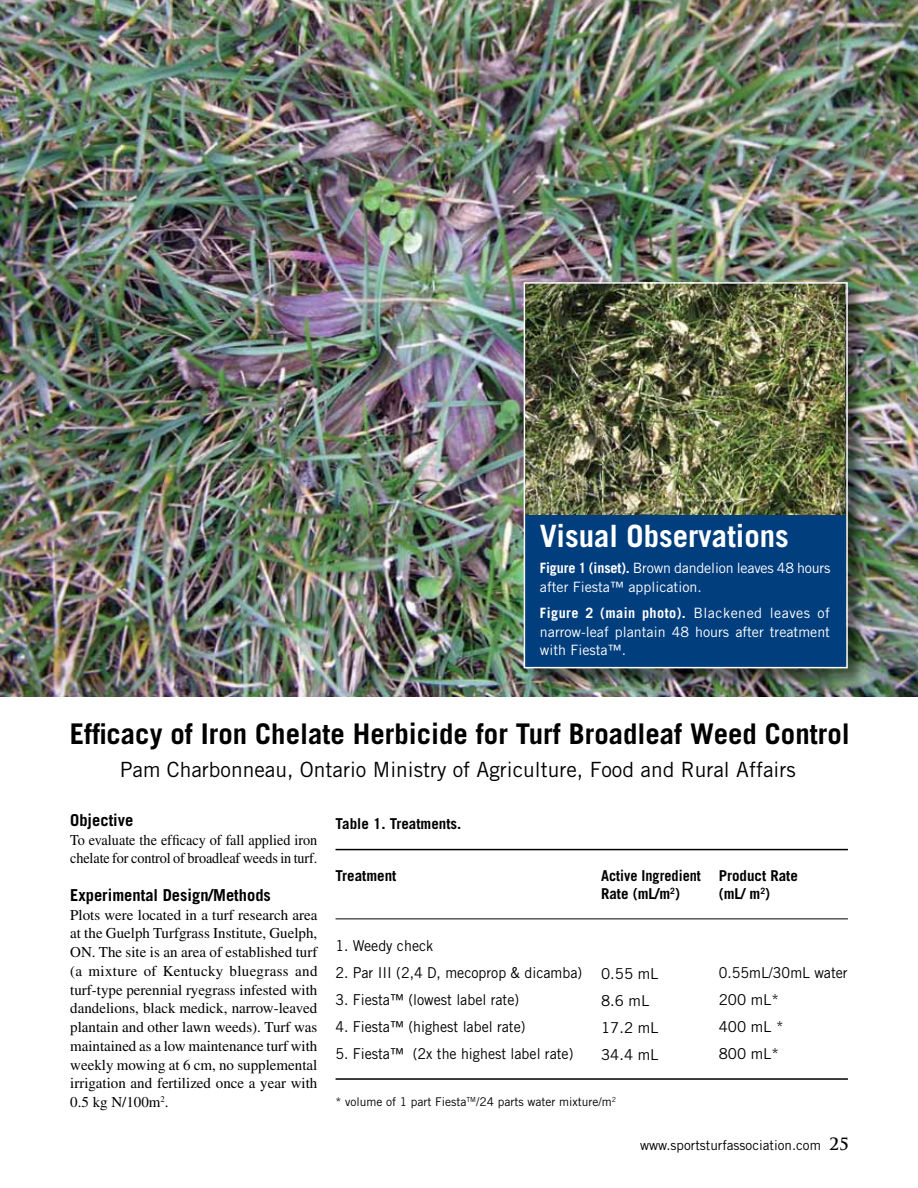
<style>
.page{position:relative;width:918px;height:1188px;background:#fff}
.page>*{position:absolute;margin:0;border:0;box-sizing:border-box;transform-origin:0 0}
.t1{font:700 30.75px "Trade Gothic";color:#fff}
.t2{font:700 28.5px "Trade Gothic";color:#000}
.t3{font:21px "Trade Gothic";color:#000}
.t4{font:700 16.5px "Trade Gothic";color:#000}
.t5{font:15px/18.8px "Times";color:#000;text-align:justify}
.t6{font:15px/27px "Trade Gothic";color:#000;scale:.95 1}
.t7{font:15px/18.8px "Times";color:#000;scale:.95 1}
.t8{font:700 15px/18px "Trade Gothic";color:#000}
.t9{font:700 15px/18px "Trade Gothic";color:#000;scale:.95 1}
.t10{font:15px/27px "Trade Gothic";color:#000}
.t11{font:14.25px/18.8px "Trade Gothic";color:#fff;text-align:justify}
.t12{font:13.5px "Trade Gothic";color:#000}
.t13{font:12px "Trade Gothic";color:#000}
.s1{font-weight:700}
.s2{font-family:"Trajan Pro";font-weight:700;font-size:16.5px}
</style>
<div class="page">
<img style="left:0;top:0;width:918px;height:696px">
<hr style="left:336px;top:849px;width:512px;height:1px;background:#000">
<hr style="left:336px;top:919px;width:512px;height:1px;background:#000">
<hr style="left:336px;top:1078px;width:512px;height:2px;background:#000">
<div style="left:526px;top:284px;width:341px;height:403px;background:#000;opacity:.5"></div>
<img style="left:527px;top:285px;width:318px;height:230px">
<div style="left:525px;top:515px;width:321px;height:153px;background:#003e7e"></div>
<div style="left:524px;top:282px;width:324px;height:386px;border:2px solid #fff"></div>
<h1 class="t1" style="left:540px;top:517px;width:250px">Visual Observations</h1>
<p class="t11" style="left:540px;top:559px;width:292px"><span class="s1">Figure 1 (inset).</span> Brown dandelion leaves 48 hours after Fiesta™ application.</p>
<p class="t11" style="left:540px;top:603px;width:292px"><span class="s1">Figure 2 (main photo).</span> Blackened leaves of narrow-leaf plantain 48 hours after treatment with Fiesta™.</p>
<h2 class="t2" style="left:70px;top:716px;width:781px">Efficacy of Iron Chelate Herbicide for Turf Broadleaf Weed Control</h2>
<h3 class="t3" style="left:120px;top:757px;width:677px">Pam Charbonneau, Ontario Ministry of Agriculture, Food and Rural Affairs</h3>
<p class="t4" style="left:70px;top:810px;width:65px">Objective</p>
<p class="t7" style="left:70px;top:830px;width:262px">To evaluate the efficacy of fall applied iron chelate for control of broadleaf weeds in turf.</p>
<p class="t4" style="left:70px;top:885px;width:202px">Experimental Design/Methods</p>
<p class="t5" style="left:70px;top:905px;width:249px">Plots were located in a turf research area at the Guelph Turfgrass Institute, Guelph, ON. The site is an area of established turf (a mixture of Kentucky bluegrass and turf-type perennial ryegrass infested with dandelions, black medick, narrow-leaved plantain and other lawn weeds). Turf was maintained as a low maintenance turf with weekly mowing at 6 cm, no supplemental irrigation and fertilized once a year with 0.5 kg N/100m<sup>2</sup>.</p>
<p class="t8" style="left:336px;top:815px;width:127px">Table 1. Treatments.</p>
<p class="t8" style="left:336px;top:866px;width:62px">Treatment</p>
<p class="t9" style="left:601px;top:866px;width:107px">Active Ingredient<br>Rate (mL/m<sup>2</sup>)</p>
<p class="t8" style="left:719px;top:866px;width:81px">Product Rate (mL/ m<sup>2</sup>)</p>
<p class="t6" style="left:335px;top:932px;width:105px">1. Weedy check</p>
<p class="t6" style="left:335px;top:959px;width:261px">2. Par III (2,4 D, mecoprop &amp; dicamba)</p>
<p class="t6" style="left:335px;top:986px;width:195px">3. Fiesta™ (lowest label rate)</p>
<p class="t6" style="left:335px;top:1013px;width:202px">4. Fiesta™ (highest label rate)</p>
<p class="t6" style="left:335px;top:1040px;width:252px">5. Fiesta™ (2x the highest label rate)</p>
<p class="t6" style="left:719px;top:959px;width:137px">0.55mL/30mL water<br>200 mL*<br>400 mL *<br>800 mL*</p>
<p class="t10" style="left:601px;top:960px;width:59px">0.55 mL<br>8.6 mL<br>17.2 mL<br>34.4 mL</p>
<p class="t13" style="left:335px;top:1095px;width:282px">* volume of 1 part Fiesta<sup>TM</sup>/24 parts water mixture/m<sup>2</sup></p>
<p class="t12" style="left:640px;top:1137px;width:210px">www.sportsturfassociation.com <span class="s2">25</span></p>
</div>
